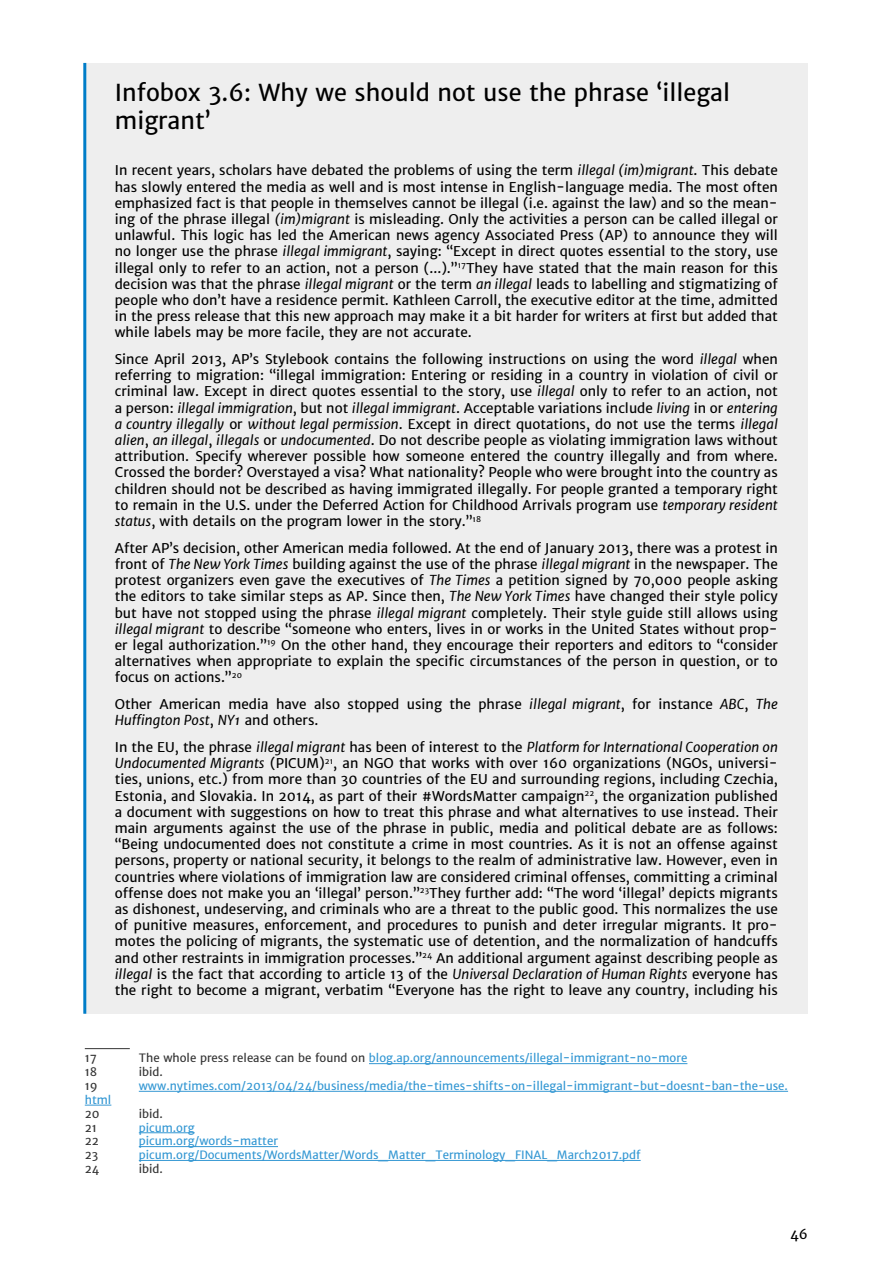
<style>
.page{position:relative;width:893px;height:1263px;background:#fff}
.page>*{position:absolute;margin:0;border:0;box-sizing:border-box;transform-origin:0 0}
.t1{font:23.4px/28.2px "Merriweather Sans";color:#000}
.t2{font:13.5px/16.2px "Merriweather Sans";color:#000;text-align:justify}
.t3{font:11.55px "Merriweather Sans";color:#3397d3}
.t4{font:11.55px "Merriweather Sans";color:#333}
.s1{font-style:italic}
.s2{color:#333}
</style>
<div class="page">
<div style="left:85px;top:63px;width:723px;height:951px;background:#eee"></div>
<hr style="left:83px;top:63px;width:3px;height:951px;background:#007dc8">
<hr style="left:85px;top:1048px;width:45px;height:1px;background:#333">
<hr style="left:369px;top:1063px;width:318px;height:1px;background:#3397d3">
<hr style="left:139px;top:1091px;width:649px;height:1px;background:#3397d3">
<svg style="left:85px;top:1105px;width:26px;height:1px"></svg>
<hr style="left:139px;top:1132px;width:56px;height:1px;background:#3397d3">
<hr style="left:139px;top:1146px;width:139px;height:1px;background:#3397d3">
<hr style="left:139px;top:1160px;width:502px;height:1px;background:#3397d3">
<h1 class="t1" style="left:115px;top:78px;width:617px">Infobox 3.6: Why we should not use the phrase ‘illegal migrant’</h1>
<p class="t2" style="left:115px;top:162px;width:665px">In recent years, scholars have debated the problems of using the term <span class="s1">illegal (im)migrant</span>. This debate has slowly entered the media as well and is most intense in English-language media. The most often emphasized fact is that people in themselves cannot be illegal (i.e. against the law) and so the mean&shy;ing of the phrase illegal <span class="s1">(im)migrant</span> is misleading. Only the activities a person can be called illegal or unlawful. This logic has led the American news agency Associated Press (AP) to announce they will no longer use the phrase <span class="s1">illegal immigrant</span>, saying: “Except in direct quotes essential to the story, use illegal only to refer to an action, not a person (...).”<sup>17</sup>They have stated that the main reason for this decision was that the phrase <span class="s1">illegal migrant</span> or the term <span class="s1">an illegal</span> leads to labelling and stigmatizing of people who don’t have a residence permit. Kathleen Carroll, the executive editor at the time, admitted in the press release that this new approach may make it a bit harder for writers at first but added that while labels may be more facile, they are not accurate.</p>
<p class="t2" style="left:115px;top:351px;width:665px">Since April 2013, AP’s Stylebook contains the following instructions on using the word <span class="s1">illegal</span> when referring to migration: “illegal immigration: Entering or residing in a country in violation of civil or criminal law. Except in direct quotes essential to the story, use <span class="s1">illegal</span> only to refer to an action, not a person: <span class="s1">illegal immigration</span>, but not <span class="s1">illegal immigrant</span>. Acceptable variations include <span class="s1">living</span> in or <span class="s1">entering a country illegally</span> or <span class="s1">without legal permission</span>. Except in direct quotations, do not use the terms <span class="s1">illegal alien</span>, <span class="s1">an illegal</span>, <span class="s1">illegals</span> or <span class="s1">undocumented</span>. Do not describe people as violating immigration laws without attribution. Specify wherever possible how someone entered the country illegally and from where.<br>Crossed the border? Overstayed a visa? What nationality? People who were brought into the country as children should not be described as having immigrated illegally. For people granted a temporary right to remain in the U.S. under the Deferred Action for Childhood Arrivals program use <span class="s1">temporary resident status</span>, with details on the program lower in the story.”<sup>18</sup></p>
<p class="t2" style="left:115px;top:540px;width:665px">After AP’s decision, other American media followed. At the end of January 2013, there was a protest in front of <span class="s1">The New York Times</span> building against the use of the phrase <span class="s1">illegal migrant</span> in the newspaper. The protest organizers even gave the executives of <span class="s1">The Times</span> a petition signed by 70,000 people asking the editors to take similar steps as AP. Since then, <span class="s1">The New York Times</span> have changed their style policy but have not stopped using the phrase <span class="s1">illegal migrant</span> completely. Their style guide still allows using <span class="s1">illegal migrant</span> to describe “someone who enters, lives in or works in the United States without prop&shy;er legal authorization.”<sup>19</sup> On the other hand, they encourage their reporters and editors to “consider alternatives when appropriate to explain the specific circumstances of the person in question, or to focus on actions.”<sup>20</sup></p>
<p class="t2" style="left:115px;top:696px;width:665px">Other American media have also stopped using the phrase <span class="s1">illegal migrant</span>, for instance <span class="s1">ABC</span>, <span class="s1">The<br>Huffington Post</span>, <span class="s1">NY1</span> and others.</p>
<p class="t2" style="left:115px;top:739px;width:665px">In the EU, the phrase <span class="s1">illegal migrant</span> has been of interest to the <span class="s1">Platform for International Cooperation on Undocumented Migrants</span> (PICUM)<sup>21</sup>, an NGO that works with over 160 organizations (NGOs, universi&shy;ties, unions, etc.) from more than 30 countries of the EU and surrounding regions, including Czechia, Estonia, and Slovakia. In 2014, as part of their #WordsMatter campaign<sup>22</sup>, the organization published a document with suggestions on how to treat this phrase and what alternatives to use instead. Their main arguments against the use of the phrase in public, media and political debate are as follows: “Being undocumented does not constitute a crime in most countries. As it is not an offense against persons, property or national security, it belongs to the realm of administrative law. However, even in countries where violations of immigration law are considered criminal offenses, committing a criminal offense does not make you an ‘illegal’ person.”<sup>23</sup>They further add: “The word ‘illegal’ depicts migrants as dishonest, undeserving, and criminals who are a threat to the public good. This normalizes the use of punitive measures, enforcement, and procedures to punish and deter irregular migrants. It pro&shy;motes the policing of migrants, the systematic use of detention, and the normalization of handcuffs and other restraints in immigration processes.”<sup>24</sup> An additional argument against describing people as <span class="s1">illegal</span> is the fact that according to article 13 of the <span class="s1">Universal Declaration of Human Rights</span> everyone has the right to become a migrant, verbatim “Everyone has the right to leave any country, including his</p>
<p class="t4" style="left:85px;top:1051px;width:14px">17</p>
<p class="t3" style="left:139px;top:1051px;width:550px"><span class="s2">The whole press release can be found on</span> blog.ap.org/announcements/illegal-immigrant-no-more</p>
<p class="t4" style="left:85px;top:1064px;width:14px">18</p>
<p class="t4" style="left:139px;top:1064px;width:26px">ibid.</p>
<p class="t4" style="left:85px;top:1078px;width:15px">19</p>
<p class="t3" style="left:139px;top:1078px;width:651px">www.nytimes.com/2013/04/24/business/media/the-times-shifts-on-illegal-immigrant-but-doesnt-ban-the-use.</p>
<p class="t3" style="left:85px;top:1092px;width:28px">html</p>
<p class="t4" style="left:85px;top:1106px;width:16px">20</p>
<p class="t4" style="left:139px;top:1106px;width:26px">ibid.</p>
<p class="t4" style="left:85px;top:1120px;width:14px">21</p>
<p class="t3" style="left:139px;top:1120px;width:57px">picum.org</p>
<p class="t4" style="left:85px;top:1134px;width:16px">22</p>
<p class="t3" style="left:139px;top:1134px;width:141px">picum.org/words-matter</p>
<p class="t4" style="left:85px;top:1147px;width:15px">23</p>
<p class="t3" style="left:139px;top:1147px;width:503px">picum.org/Documents/WordsMatter/Words_Matter_Terminology_FINAL_March2017.pdf</p>
<p class="t4" style="left:85px;top:1161px;width:16px">24</p>
<p class="t4" style="left:139px;top:1161px;width:26px">ibid.</p>
<p class="t2" style="left:790px;top:1226px;width:19px">46</p>
</div>
